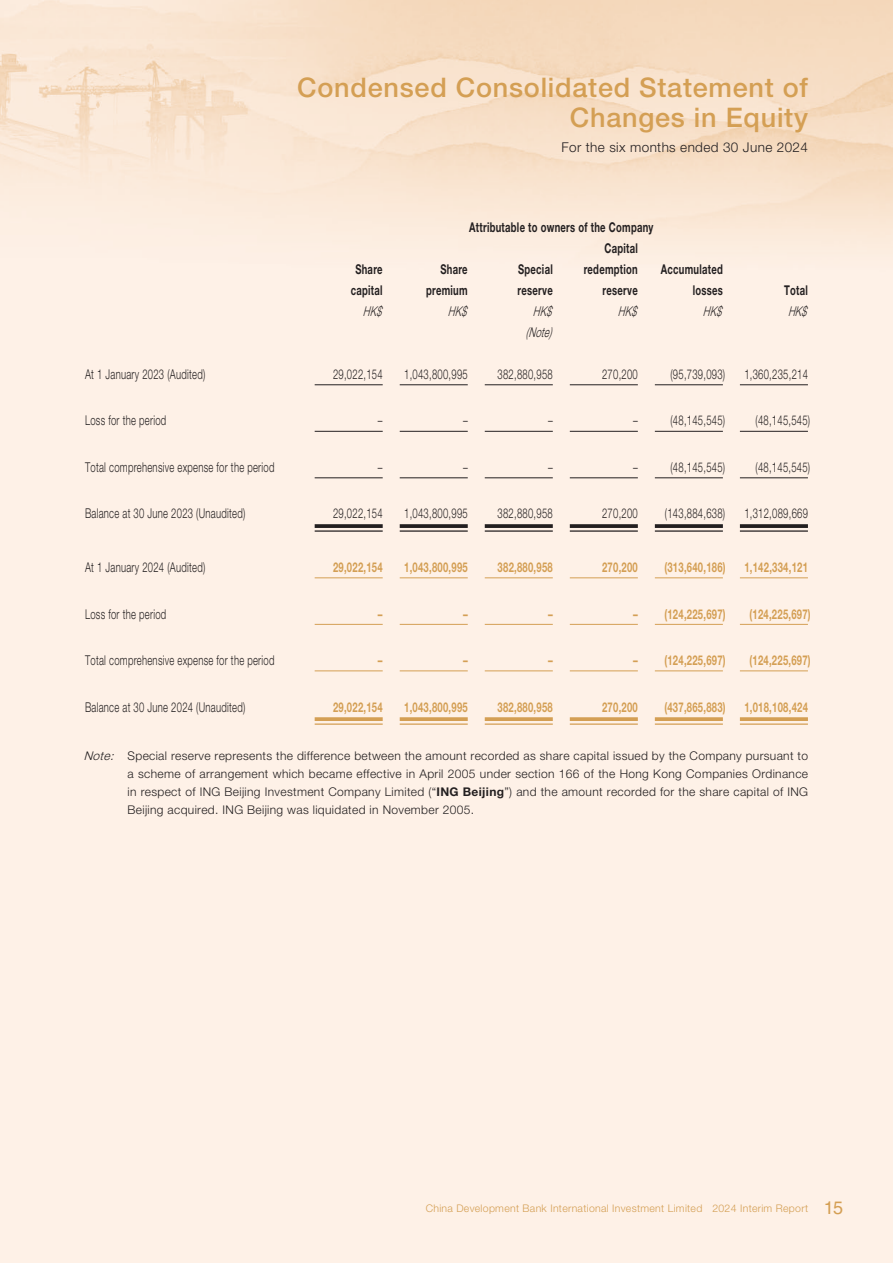
<style>
.page{position:relative;width:893px;height:1263px;background:#fff}
.page>*{position:absolute;margin:0;border:0;box-sizing:border-box;transform-origin:0 0}
.t1{font:500 27px/30px "Helvetica Neue LT Std";letter-spacing:.03em;color:#d49f54;text-align:right}
.t2{font:300 13.5px "Helvetica Neue LT Std";letter-spacing:.03em;color:#231f20;scale:.7 1}
.t3{font:700 13.5px "Helvetica Neue LT Std";letter-spacing:.03em;color:#d49f54;scale:.7 1}
.t4{font:700 13.5px/21px "Helvetica Neue LT Std";letter-spacing:.03em;color:#231f20;text-align:right;scale:.7 1}
.t5{font:300 13.5px "Helvetica Neue LT Std";letter-spacing:.03em;color:#231f20}
.t6{font:italic 300 13.5px "Helvetica Neue LT Std";color:#231f20;scale:.7 1}
.t7{font:300 12px/18px "Helvetica Neue LT Std";letter-spacing:.03em;color:#231f20;text-align:justify}
.t8{font:300 10.5px "Helvetica Neue LT Std";letter-spacing:.03em;color:#d49f54}
.s1{font-style:italic}
.s2{font-weight:700}
.s3{font-family:"Helvetica LT Std";font-weight:400;font-size:18px}
</style>
<div class="page">
<hr style="left:315px;top:384px;width:68px;height:1px;background:#231f20">
<hr style="left:400px;top:384px;width:68px;height:1px;background:#231f20">
<hr style="left:485px;top:384px;width:68px;height:1px;background:#231f20">
<hr style="left:570px;top:384px;width:68px;height:1px;background:#231f20">
<hr style="left:655px;top:384px;width:68px;height:1px;background:#231f20">
<hr style="left:740px;top:384px;width:68px;height:1px;background:#231f20">
<hr style="left:315px;top:431px;width:68px;height:1px;background:#231f20">
<hr style="left:400px;top:431px;width:68px;height:1px;background:#231f20">
<hr style="left:485px;top:431px;width:68px;height:1px;background:#231f20">
<hr style="left:570px;top:431px;width:68px;height:1px;background:#231f20">
<hr style="left:655px;top:431px;width:68px;height:1px;background:#231f20">
<hr style="left:740px;top:431px;width:68px;height:1px;background:#231f20">
<hr style="left:315px;top:477px;width:68px;height:1px;background:#231f20">
<hr style="left:400px;top:477px;width:68px;height:1px;background:#231f20">
<hr style="left:485px;top:477px;width:68px;height:1px;background:#231f20">
<hr style="left:570px;top:477px;width:68px;height:1px;background:#231f20">
<hr style="left:655px;top:477px;width:68px;height:1px;background:#231f20">
<hr style="left:740px;top:477px;width:68px;height:1px;background:#231f20">
<svg style="left:315px;top:524px;width:68px;height:4px"></svg>
<hr style="left:315px;top:530px;width:68px;height:2px;background:#231f20">
<svg style="left:400px;top:524px;width:68px;height:4px"></svg>
<hr style="left:400px;top:530px;width:68px;height:2px;background:#231f20">
<svg style="left:485px;top:524px;width:68px;height:4px"></svg>
<hr style="left:485px;top:530px;width:68px;height:2px;background:#231f20">
<svg style="left:570px;top:524px;width:68px;height:4px"></svg>
<hr style="left:570px;top:530px;width:68px;height:2px;background:#231f20">
<svg style="left:655px;top:524px;width:68px;height:4px"></svg>
<hr style="left:655px;top:530px;width:68px;height:2px;background:#231f20">
<svg style="left:740px;top:524px;width:68px;height:4px"></svg>
<hr style="left:740px;top:530px;width:68px;height:2px;background:#231f20">
<hr style="left:315px;top:577px;width:68px;height:1px;background:#d49f54">
<hr style="left:400px;top:577px;width:68px;height:1px;background:#d49f54">
<hr style="left:485px;top:577px;width:68px;height:1px;background:#d49f54">
<hr style="left:570px;top:577px;width:68px;height:1px;background:#d49f54">
<hr style="left:655px;top:577px;width:68px;height:1px;background:#d49f54">
<hr style="left:740px;top:577px;width:68px;height:1px;background:#d49f54">
<hr style="left:315px;top:624px;width:68px;height:1px;background:#d49f54">
<hr style="left:400px;top:624px;width:68px;height:1px;background:#d49f54">
<hr style="left:485px;top:624px;width:68px;height:1px;background:#d49f54">
<hr style="left:570px;top:624px;width:68px;height:1px;background:#d49f54">
<hr style="left:655px;top:624px;width:68px;height:1px;background:#d49f54">
<hr style="left:740px;top:624px;width:68px;height:1px;background:#d49f54">
<hr style="left:315px;top:670px;width:68px;height:1px;background:#d49f54">
<hr style="left:400px;top:670px;width:68px;height:1px;background:#d49f54">
<hr style="left:485px;top:670px;width:68px;height:1px;background:#d49f54">
<hr style="left:570px;top:670px;width:68px;height:1px;background:#d49f54">
<hr style="left:655px;top:670px;width:68px;height:1px;background:#d49f54">
<hr style="left:740px;top:670px;width:68px;height:1px;background:#d49f54">
<svg style="left:315px;top:717px;width:68px;height:4px"></svg>
<hr style="left:315px;top:723px;width:68px;height:2px;background:#d49f54">
<svg style="left:400px;top:717px;width:68px;height:4px"></svg>
<hr style="left:400px;top:723px;width:68px;height:2px;background:#d49f54">
<svg style="left:485px;top:717px;width:68px;height:4px"></svg>
<hr style="left:485px;top:723px;width:68px;height:2px;background:#d49f54">
<svg style="left:570px;top:717px;width:68px;height:4px"></svg>
<hr style="left:570px;top:723px;width:68px;height:2px;background:#d49f54">
<svg style="left:655px;top:717px;width:68px;height:4px"></svg>
<hr style="left:655px;top:723px;width:68px;height:2px;background:#d49f54">
<svg style="left:740px;top:717px;width:68px;height:4px"></svg>
<hr style="left:740px;top:723px;width:68px;height:2px;background:#d49f54">
<h1 class="t1" style="left:297px;top:72px;width:512px">Condensed Consolidated Statement of<br>Changes in Equity</h1>
<p class="t5" style="left:562px;top:139px;width:248px">For the six months ended 30 June 2024</p>
<p class="t4" style="left:469px;top:216px;width:265px">Attributable to owners of the Company</p>
<p class="t4" style="left:351px;top:258px;width:47px;text-align:center">Share capital</p>
<p class="t4" style="left:426px;top:258px;width:61px">Share premium</p>
<p class="t4" style="left:518px;top:258px;width:52px;text-align:left">Special reserve</p>
<p class="t4" style="left:584px;top:237px;width:79px">Capital redemption reserve</p>
<p class="t4" style="left:661px;top:258px;width:90px">Accumulated losses</p>
<p class="t4" style="left:784px;top:279px;width:35px">Total</p>
<p class="t6" style="left:363px;top:303px;width:34px">HK$</p>
<p class="t6" style="left:448px;top:303px;width:34px">HK$</p>
<p class="t6" style="left:533px;top:303px;width:34px">HK$</p>
<p class="t6" style="left:618px;top:303px;width:34px">HK$</p>
<p class="t6" style="left:703px;top:303px;width:34px">HK$</p>
<p class="t6" style="left:788px;top:303px;width:34px">HK$</p>
<p class="t6" style="left:526px;top:324px;width:40px">(Note)</p>
<p class="t2" style="left:85px;top:366px;width:173px">At 1 January 2023 (Audited)</p>
<p class="t2" style="left:333px;top:366px;width:72px">29,022,154</p>
<p class="t2" style="left:404px;top:366px;width:92px">1,043,800,995</p>
<p class="t2" style="left:498px;top:366px;width:80px">382,880,958</p>
<p class="t2" style="left:602px;top:366px;width:53px">270,200</p>
<p class="t2" style="left:670px;top:366px;width:80px">(95,739,093)</p>
<p class="t2" style="left:744px;top:366px;width:92px">1,360,235,214</p>
<p class="t2" style="left:85px;top:412px;width:118px">Loss for the period</p>
<p class="t2" style="left:378px;top:412px;width:8px">–</p>
<p class="t2" style="left:463px;top:412px;width:8px">–</p>
<p class="t2" style="left:548px;top:412px;width:8px">–</p>
<p class="t2" style="left:633px;top:412px;width:8px">–</p>
<p class="t2" style="left:670px;top:412px;width:80px">(48,145,545)</p>
<p class="t2" style="left:755px;top:412px;width:80px">(48,145,545)</p>
<p class="t2" style="left:85px;top:459px;width:272px">Total comprehensive expense for the period</p>
<p class="t2" style="left:378px;top:459px;width:8px">–</p>
<p class="t2" style="left:463px;top:459px;width:8px">–</p>
<p class="t2" style="left:548px;top:459px;width:8px">–</p>
<p class="t2" style="left:633px;top:459px;width:8px">–</p>
<p class="t2" style="left:670px;top:459px;width:80px">(48,145,545)</p>
<p class="t2" style="left:755px;top:459px;width:80px">(48,145,545)</p>
<p class="t2" style="left:85px;top:505px;width:230px">Balance at 30 June 2023 (Unaudited)</p>
<p class="t2" style="left:333px;top:505px;width:72px">29,022,154</p>
<p class="t2" style="left:404px;top:505px;width:92px">1,043,800,995</p>
<p class="t2" style="left:498px;top:505px;width:80px">382,880,958</p>
<p class="t2" style="left:602px;top:505px;width:53px">270,200</p>
<p class="t2" style="left:665px;top:505px;width:88px">(143,884,638)</p>
<p class="t2" style="left:744px;top:505px;width:92px">1,312,089,669</p>
<p class="t2" style="left:85px;top:559px;width:173px">At 1 January 2024 (Audited)</p>
<p class="t3" style="left:333px;top:559px;width:72px">29,022,154</p>
<p class="t3" style="left:404px;top:559px;width:92px">1,043,800,995</p>
<p class="t3" style="left:498px;top:559px;width:80px">382,880,958</p>
<p class="t3" style="left:602px;top:559px;width:53px">270,200</p>
<p class="t3" style="left:664px;top:559px;width:89px">(313,640,186)</p>
<p class="t3" style="left:744px;top:559px;width:92px">1,142,334,121</p>
<p class="t2" style="left:85px;top:605px;width:118px">Loss for the period</p>
<p class="t3" style="left:378px;top:605px;width:8px">–</p>
<p class="t3" style="left:463px;top:605px;width:8px">–</p>
<p class="t3" style="left:548px;top:605px;width:8px">–</p>
<p class="t3" style="left:633px;top:605px;width:134px">– (124,225,697)</p>
<p class="t3" style="left:749px;top:605px;width:89px">(124,225,697)</p>
<p class="t2" style="left:85px;top:652px;width:272px">Total comprehensive expense for the period</p>
<p class="t3" style="left:378px;top:652px;width:8px">–</p>
<p class="t3" style="left:463px;top:652px;width:8px">–</p>
<p class="t3" style="left:548px;top:652px;width:8px">–</p>
<p class="t3" style="left:633px;top:652px;width:134px">– (124,225,697)</p>
<p class="t3" style="left:749px;top:652px;width:89px">(124,225,697)</p>
<p class="t2" style="left:85px;top:698px;width:230px">Balance at 30 June 2024 (Unaudited)</p>
<p class="t3" style="left:333px;top:698px;width:72px">29,022,154</p>
<p class="t3" style="left:404px;top:698px;width:92px">1,043,800,995</p>
<p class="t3" style="left:498px;top:698px;width:80px">382,880,958</p>
<p class="t3" style="left:602px;top:698px;width:53px">270,200</p>
<p class="t3" style="left:664px;top:698px;width:89px">(437,865,883)</p>
<p class="t3" style="left:744px;top:698px;width:92px">1,018,108,424</p>
<p class="t7" style="left:128px;top:747px;width:682px;text-indent:-44px"><span class="s1">Note:</span> Special reserve represents the difference between the amount recorded as share capital issued by the Company pursuant to a scheme of arrangement which became effective in April 2005 under section 166 of the Hong Kong Companies Ordinance in respect of ING Beijing Investment Company Limited (“<span class="s2">ING Beijing</span>”) and the amount recorded for the share capital of ING Beijing acquired. ING Beijing was liquidated in November 2005.</p>
<p class="t8" style="left:426px;top:1202px;width:419px">China Development Bank International Investment Limited 2024 Interim Report <span class="s3">15</span></p>
</div>
